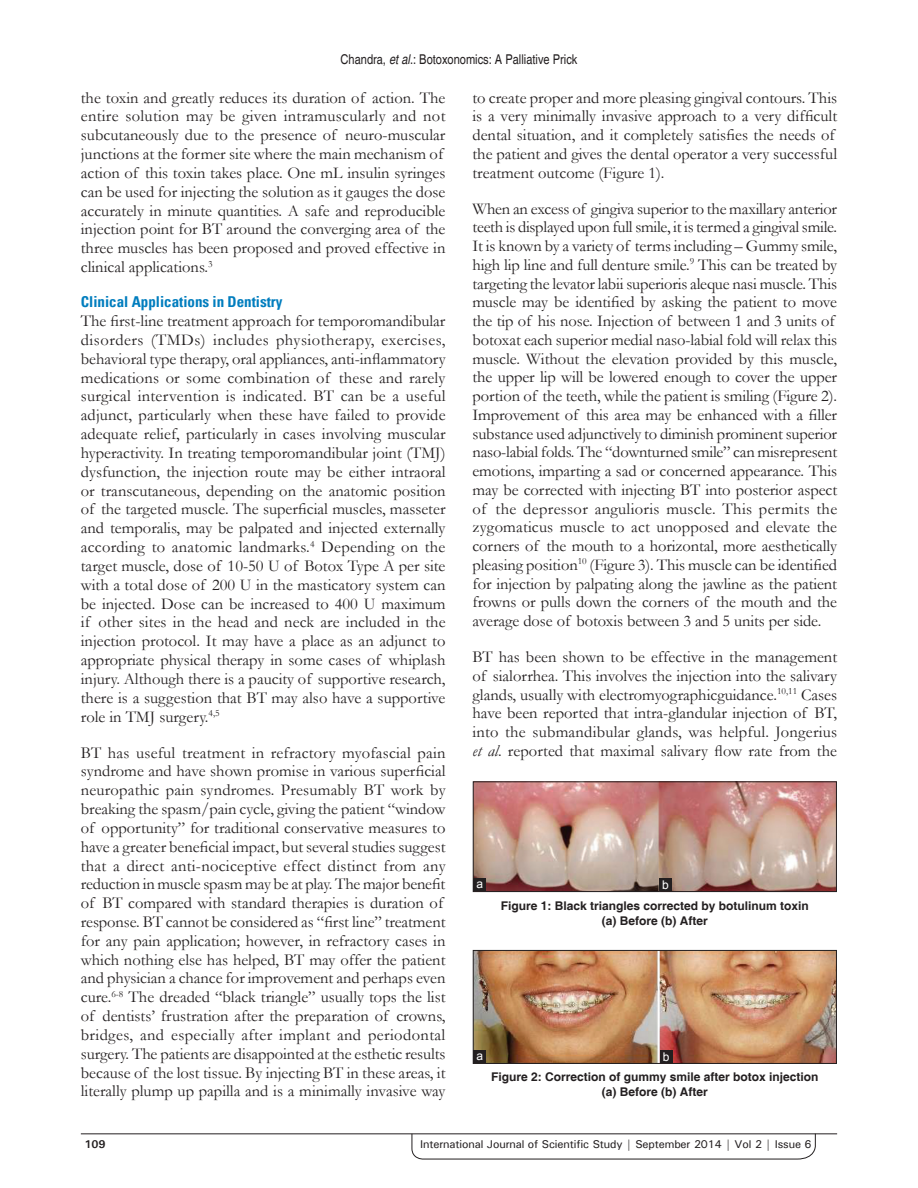
<style>
.page{position:relative;width:918px;height:1188px;background:#fff}
.page>*{position:absolute;margin:0;border:0;box-sizing:border-box;transform-origin:0 0}
.t1{font:16.5px/18.8px "Garamond";color:#231f20}
.t2{font:700 condensed 15px "Univers";color:#007dbe}
.t3{font:condensed 13.5px "Helvetica";color:#231f20}
.t4{font:700 12px/15px "Helvetica";color:#231f20;text-align:center}
.t5{font:12px "Arial";color:#fff}
.t6{font:500 11.25px "Univers";letter-spacing:-.01em;color:#231f20}
.t7{font:700 11.25px "Univers";color:#231f20}
.s1{font-style:italic}
</style>
<div class="page">
<svg style="left:412px;top:1133px;width:404px;height:26px"></svg>
<hr style="left:81px;top:1134px;width:756px;height:1px;background:#231f20">
<img style="left:475px;top:784px;width:360px;height:106px">
<div style="left:473px;top:782px;width:364px;height:110px;border:1px solid #231f20"></div>
<div style="left:659px;top:878px;width:13px;height:13px;background:#231f20"></div>
<div style="left:474px;top:878px;width:12px;height:13px;background:#231f20"></div>
<img style="left:475px;top:952px;width:360px;height:110px">
<div style="left:473px;top:950px;width:364px;height:114px;border:1px solid #231f20"></div>
<div style="left:660px;top:1050px;width:13px;height:13px;background:#231f20"></div>
<div style="left:474px;top:1050px;width:12px;height:13px;background:#231f20"></div>
<p class="t3" style="left:341px;top:52px;width:238px">Chandra, <span class="s1">et al</span>.: Botoxonomics: A Palliative Prick</p>
<p class="t1" style="left:81px;top:88px;width:366px">the toxin and greatly reduces its duration of action. The entire solution may be given intramuscularly and not subcutaneously due to the presence of neuro-muscular junctions at the former site where the main mechanism of action of this toxin takes place. One mL insulin syringes can be used for injecting the solution as it gauges the dose accurately in minute quantities. A safe and reproducible injection point for BT around the converging area of the three muscles has been proposed and proved effective in clinical applications.<sup>3</sup></p>
<p class="t2" style="left:81px;top:293px;width:203px">Clinical Applications in Dentistry</p>
<p class="t1" style="left:81px;top:311px;width:366px;text-align:justify">The first-line treatment approach for temporomandibular disorders (TMDs) includes physiotherapy, exercises, behavioral type therapy, oral appliances, anti-inflammatory medications or some combination of these and rarely surgical intervention is indicated. BT can be a useful adjunct, particularly when these have failed to provide adequate relief, particularly in cases involving muscular hyperactivity. In treating temporomandibular joint (TMJ) dysfunction, the injection route may be either intraoral or transcutaneous, depending on the anatomic position of the targeted muscle. The superficial muscles, masseter and temporalis, may be palpated and injected externally according to anatomic landmarks.<sup>4</sup> Depending on the target muscle, dose of 10-50 U of Botox Type A per site with a total dose of 200 U in the masticatory system can be injected. Dose can be increased to 400 U maximum if other sites in the head and neck are included in the injection protocol. It may have a place as an adjunct to appropriate physical therapy in some cases of whiplash injury. Although there is a paucity of supportive research, there is a suggestion that BT may also have a supportive role in TMJ surgery.<sup>4,5</sup></p>
<p class="t1" style="left:81px;top:743px;width:366px">BT has useful treatment in refractory myofascial pain syndrome and have shown promise in various superficial neuropathic pain syndromes. Presumably BT work by breaking the spasm/pain cycle, giving the patient “window of opportunity” for traditional conservative measures to have a greater beneficial impact, but several studies suggest that a direct anti-nociceptive effect distinct from any reduction in muscle spasm may be at play. The major benefit of BT compared with standard therapies is duration of response. BT cannot be considered as “first line” treatment for any pain application; however, in refractory cases in which nothing else has helped, BT may offer the patient and physician a chance for improvement and perhaps even cure.<sup>6-8</sup> The dreaded “black triangle” usually tops the list of dentists’ frustration after the preparation of crowns, bridges, and especially after implant and periodontal surgery. The patients are disappointed at the esthetic results because of the lost tissue. By injecting BT in these areas, it literally plump up papilla and is a minimally invasive way</p>
<p class="t1" style="left:472px;top:88px;width:366px">to create proper and more pleasing gingival contours. This is a very minimally invasive approach to a very difficult dental situation, and it completely satisfies the needs of the patient and gives the dental operator a very successful treatment outcome (Figure 1).</p>
<p class="t1" style="left:472px;top:199px;width:366px">When an excess of gingiva superior to the maxillary anterior teeth is displayed upon full smile, it is termed a gingival smile.<br>It is known by a variety of terms including – Gummy smile, high lip line and full denture smile.<sup>9</sup> This can be treated by targeting the levator labii superioris aleque nasi muscle. This muscle may be identified by asking the patient to move the tip of his nose. Injection of between 1 and 3 units of botoxat each superior medial naso-labial fold will relax this muscle. Without the elevation provided by this muscle, the upper lip will be lowered enough to cover the upper portion of the teeth, while the patient is smiling (Figure 2).<br>Improvement of this area may be enhanced with a filler substance used adjunctively to diminish prominent superior naso-labial folds. The “downturned smile” can misrepresent emotions, imparting a sad or concerned appearance. This may be corrected with injecting BT into posterior aspect of the depressor angulioris muscle. This permits the zygomaticus muscle to act unopposed and elevate the corners of the mouth to a horizontal, more aesthetically pleasing position<sup>10</sup> (Figure 3). This muscle can be identified for injection by palpating along the jawline as the patient frowns or pulls down the corners of the mouth and the average dose of botoxis between 3 and 5 units per side.</p>
<p class="t1" style="left:473px;top:647px;width:366px;text-align:justify">BT has been shown to be effective in the management of sialorrhea. This involves the injection into the salivary glands, usually with electromyographicguidance.<sup>10,11</sup> Cases have been reported that intra-glandular injection of BT, into the submandibular glands, was helpful. Jongerius <span class="s1">et al</span>. reported that maximal salivary flow rate from the</p>
<p class="t5" style="left:477px;top:876px;width:8px">a</p>
<p class="t5" style="left:662px;top:877px;width:8px">b</p>
<p class="t4" style="left:501px;top:898px;width:310px">Figure 1: Black triangles corrected by botulinum toxin (a) Before (b) After</p>
<p class="t5" style="left:477px;top:1048px;width:8px">a</p>
<p class="t5" style="left:663px;top:1049px;width:8px">b</p>
<p class="t4" style="left:491px;top:1070px;width:329px">Figure 2: Correction of gummy smile after botox injection (a) Before (b) After</p>
<p class="t7" style="left:84px;top:1137px;width:23px">109</p>
<p class="t6" style="left:420px;top:1137px;width:393px">International Journal of Scientific Study | September 2014 | Vol 2 | Issue 6</p>
</div>
